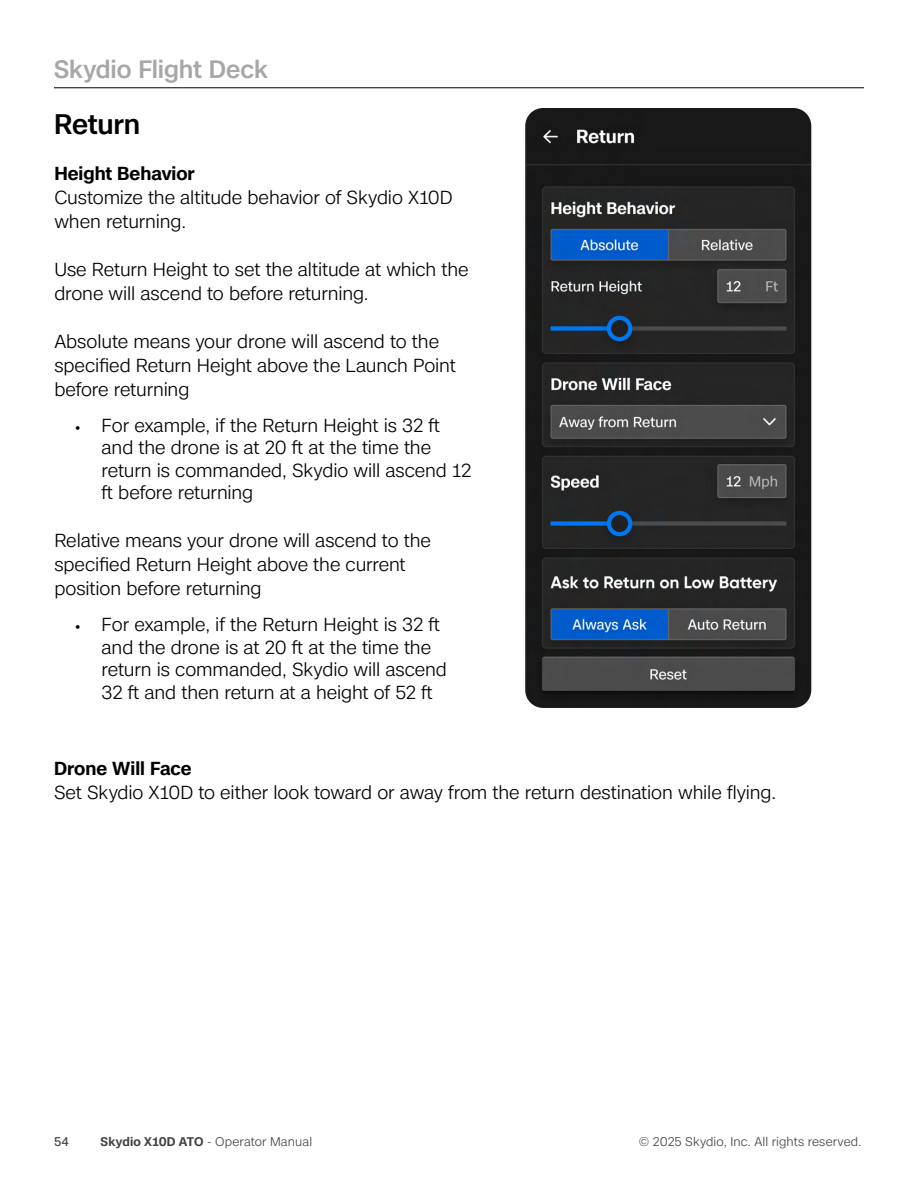
<style>
.page{position:relative;width:918px;height:1188px;background:#fff}
.page>*{position:absolute;margin:0;border:0;box-sizing:border-box;transform-origin:0 0}
.t1{font:500 27px "Case";letter-spacing:-.01em;color:#000}
.Section_Headings_Eyebrow{font:500 24px "Case";letter-spacing:-.01em;color:#a7a7a6}
.Body_copy-8{font:300 18px/24px "Case";letter-spacing:-.01em;color:#000}
.Body_copy-8-2{font:600 18px "Case";color:#000}
.t2{font:300 12px "Case";letter-spacing:.01em;color:#434343}
.t3{font:12px "Case";color:#434343}
.s1{font-weight:500;font-size:12px}
.s2{font-weight:600}
</style>
<div class="page">
<hr style="left:54px;top:87px;width:810px;height:1px;background:#000">
<img style="left:525px;top:108px;width:286px;height:600px">
<p class="Section_Headings_Eyebrow" style="left:54px;top:51px;width:215px">Skydio Flight Deck</p>
<p class="t1" style="left:54px;top:104px;width:88px">Return</p>
<p class="Body_copy-8-2" style="left:54px;top:159px;width:142px">Height Behavior</p>
<p class="Body_copy-8" style="left:54px;top:185px;width:400px">Customize the altitude behavior of Skydio X10D when returning.</p>
<p class="Body_copy-8" style="left:54px;top:257px;width:416px">Use Return Height to set the altitude at which the drone will ascend to before returning.</p>
<p class="Body_copy-8" style="left:54px;top:329px;width:403px">Absolute means your drone will ascend to the specified Return Height above the Launch Point before returning</p>
<p class="Body_copy-8" style="left:102px;top:413px;width:372px;line-height:22.5px;text-indent:-27px"><span class="s1">•</span> For example, if the Return Height is 32 ft and the drone is at 20 ft at the time the return is commanded, Skydio will ascend 12 ft before returning</p>
<p class="Body_copy-8" style="left:54px;top:528px;width:378px">Relative means your drone will ascend to the specified Return Height above the current position before returning</p>
<p class="Body_copy-8" style="left:102px;top:613px;width:347px;line-height:22.5px;text-indent:-27px"><span class="s1">•</span> For example, if the Return Height is 32 ft and the drone is at 20 ft at the time the return is commanded, Skydio will ascend 32 ft and then return at a height of 52 ft</p>
<p class="Body_copy-8-2" style="left:54px;top:754px;width:139px">Drone Will Face</p>
<p class="Body_copy-8" style="left:54px;top:780px;width:724px">Set Skydio X10D to either look toward or away from the return destination while flying.</p>
<p class="t3" style="left:54px;top:1132px;width:17px">54</p>
<p class="t2" style="left:101px;top:1132px;width:213px"><span class="s2">Skydio X10D ATO</span> - Operator Manual</p>
<p class="t2" style="left:639px;top:1132px;width:224px">© 2025 Skydio, Inc. All rights reserved.</p>
</div>
